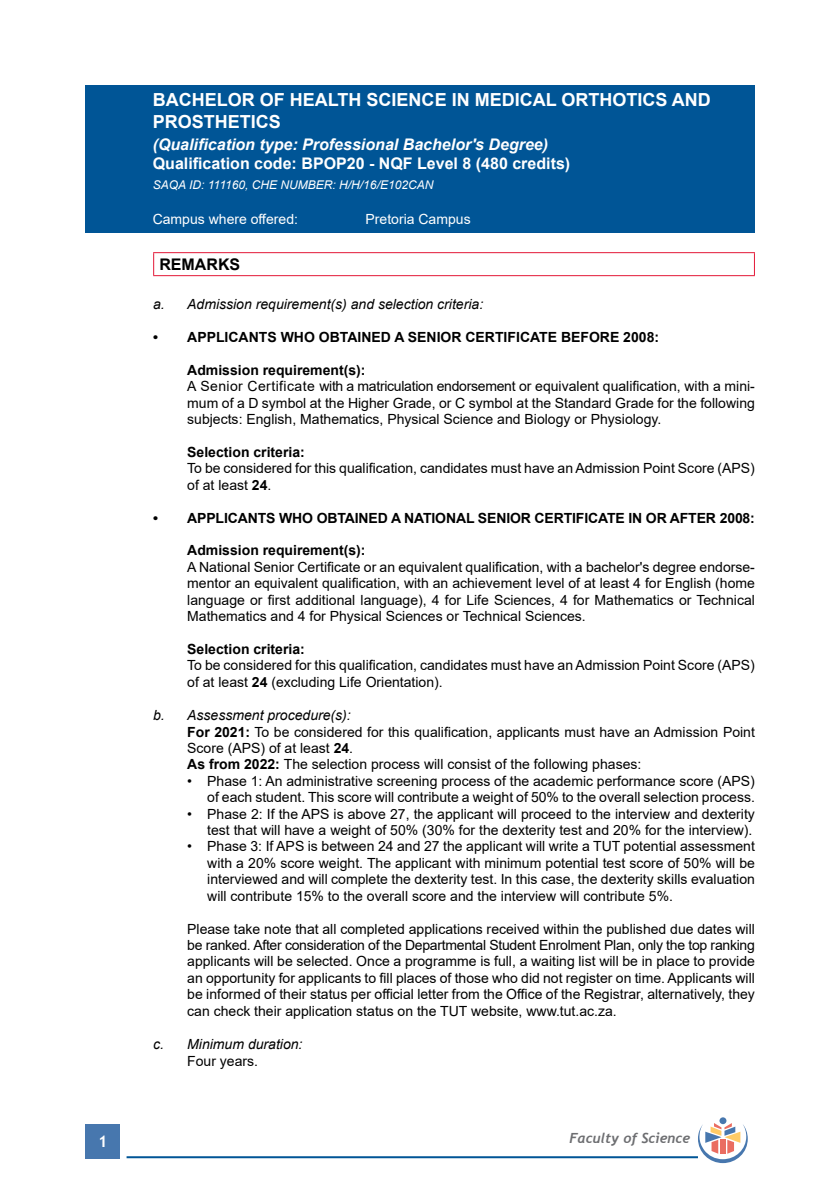
<style>
.page{position:relative;width:840px;height:1191px;background:#fff}
.page>*{position:absolute;margin:0;border:0;box-sizing:border-box;transform-origin:0 0}
.t1{font:700 18px/21.6px "Arial";color:#fff}
.t2{font:italic 700 16px "Arial";color:#fff}
.t3{font:700 16px "Arial";color:#fff}
.t4{font:700 16px "Arial";color:#000}
.t5{font:700 16px "Trebuchet MS";color:#fff}
.t6{font:14px/16.4px "Arial";color:#000;text-align:justify}
.t7{font:700 14px "Arial";color:#000}
.t8{font:italic 14px "Arial";color:#000}
.t9{font:14px "Arial";color:#fff}
.t10{font:italic 700 14px "Trebuchet";color:#6d6e71}
.t11{font:italic 12px "Arial";color:#fff}
.s1{font-weight:700}
.s2{font-style:italic}
</style>
<div class="page">
<div style="left:86px;top:1124px;width:34px;height:34px;background:#4777ae"></div>
<hr style="left:126px;top:1156px;width:571px;height:2px;background:#005596">
<div style="left:719px;top:1117px;width:7px;height:7px;background:#4777ae;border-radius:50%"></div>
<svg style="left:697px;top:1123px;width:50px;height:40px"></svg>
<div style="left:85px;top:85px;width:669px;height:147px;background:#005596"></div>
<hr style="left:153px;top:252px;width:601px;height:1px;background:#e31837">
<svg style="left:153px;top:253px;width:1px;height:22px"></svg>
<svg style="left:753px;top:253px;width:1px;height:22px"></svg>
<hr style="left:153px;top:275px;width:601px;height:1px;background:#e31837">
<p class="t1" style="left:153px;top:89px;width:559px">BACHELOR OF HEALTH SCIENCE IN MEDICAL ORTHOTICS AND<br>PROSTHETICS</p>
<p class="t2" style="left:153px;top:134px;width:397px">(Qualification type: Professional Bachelor's Degree)</p>
<p class="t3" style="left:153px;top:152px;width:419px">Qualification code: BPOP20 - NQF Level 8 (480 credits)</p>
<p class="t11" style="left:153px;top:177px;width:282px">SAQA ID: 111160, CHE NUMBER: H/H/16/E102CAN</p>
<p class="t9" style="left:153px;top:210px;width:147px">Campus where offered:</p>
<p class="t9" style="left:365px;top:210px;width:107px">Pretoria Campus</p>
<p class="t4" style="left:159px;top:253px;width:82px">REMARKS</p>
<p class="t8" style="left:153px;top:295px;width:331px">a. Admission requirement(s) and selection criteria:</p>
<p class="t7" style="left:153px;top:327px;width:507px">• APPLICANTS WHO OBTAINED A SENIOR CERTIFICATE BEFORE 2008:</p>
<p class="t7" style="left:187px;top:360px;width:180px">Admission requirement(s):</p>
<p class="t6" style="left:187px;top:378px;width:569px">A Senior Certificate with a matriculation endorsement or equivalent qualification, with a mini&shy;mum of a D symbol at the Higher Grade, or C symbol at the Standard Grade for the following subjects: English, Mathematics, Physical Science and Biology or Physiology.</p>
<p class="t7" style="left:187px;top:442px;width:119px">Selection criteria:</p>
<p class="t6" style="left:187px;top:460px;width:569px">To be considered for this qualification, candidates must have an Admission Point Score (APS) of at least <span class="s1">24</span>.</p>
<p class="t7" style="left:153px;top:508px;width:603px">• APPLICANTS WHO OBTAINED A NATIONAL SENIOR CERTIFICATE IN OR AFTER 2008:</p>
<p class="t7" style="left:187px;top:540px;width:180px">Admission requirement(s):</p>
<p class="t6" style="left:187px;top:558px;width:569px">A National Senior Certificate or an equivalent qualification, with a bachelor's degree endorse&shy;mentor an equivalent qualification, with an achievement level of at least 4 for English (home language or first additional language), 4 for Life Sciences, 4 for Mathematics or Technical Mathematics and 4 for Physical Sciences or Technical Sciences.</p>
<p class="t7" style="left:187px;top:639px;width:119px">Selection criteria:</p>
<p class="t6" style="left:187px;top:657px;width:569px">To be considered for this qualification, candidates must have an Admission Point Score (APS) of at least <span class="s1">24</span> (excluding Life Orientation).</p>
<p class="t6" style="left:187px;top:706px;width:569px;text-align:left;text-indent:-34px"><span class="s2">b. Assessment procedure(s):<br></span><span class="s1">For 2021:</span> To be considered for this qualification, applicants must have an Admission Point Score (APS) of at least <span class="s1">24</span>.<br><span class="s1">As from 2022:</span> The selection process will consist of the following phases:</p>
<p class="t6" style="left:187px;top:772px;width:569px;text-align:right">• Phase 1: An administrative screening process of the academic performance score (APS) of each student. This score will contribute a weight of 50% to the overall selection process.</p>
<p class="t6" style="left:187px;top:805px;width:569px;text-align:right">• Phase 2: If the APS is above 27, the applicant will proceed to the interview and dexterity test that will have a weight of 50% (30% for the dexterity test and 20% for the interview).</p>
<p class="t6" style="left:207px;top:838px;width:549px;text-indent:-20px">• Phase 3: If APS is between 24 and 27 the applicant will write a TUT potential assessment with a 20% score weight. The applicant with minimum potential test score of 50% will be interviewed and will complete the dexterity test. In this case, the dexterity skills evaluation will contribute 15% to the overall score and the interview will contribute 5%.</p>
<p class="t6" style="left:187px;top:920px;width:569px">Please take note that all completed applications received within the published due dates will be ranked. After consideration of the Departmental Student Enrolment Plan, only the top ranking applicants will be selected. Once a programme is full, a waiting list will be in place to provide an opportunity for applicants to fill places of those who did not register on time. Applicants will be informed of their status per official letter from the Office of the Registrar, alternatively, they can check their application status on the TUT website, www.tut.ac.za.</p>
<p class="t8" style="left:153px;top:1035px;width:151px">c. Minimum duration:</p>
<p class="t6" style="left:187px;top:1052px;width:72px">Four years.</p>
<p class="t5" style="left:98px;top:1131px;width:11px">1</p>
<p class="t10" style="left:569px;top:1129px;width:122px">Faculty of Science</p>
</div>
